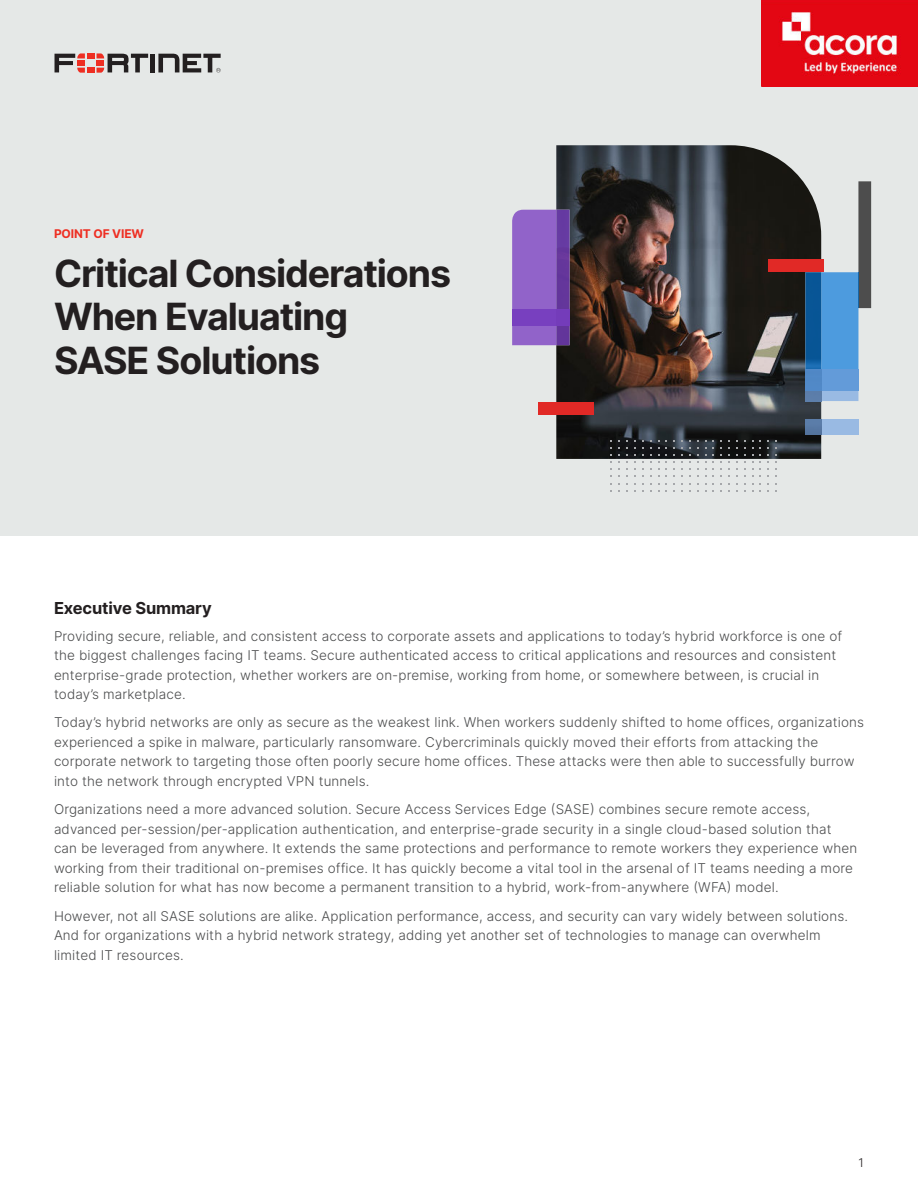
<style>
.page{position:relative;width:918px;height:1188px;background:#fff}
.page>*{position:absolute;margin:0;border:0;box-sizing:border-box;transform-origin:0 0}
.t1{font:700 37.5px/43.5px "Inter";letter-spacing:-.03em;color:#231f20}
.t2{font:700 16.5px "Inter";letter-spacing:-.01em;color:#231f20}
.t3{font:300 13.5px/19.5px "Inter";letter-spacing:.01em;color:#4b4c4d}
.t4{font:700 12px "Inter";letter-spacing:-.01em;color:#ee2e22}
.t5{font:300 12px "Inter";color:#231f20}
</style>
<div class="page">
<div style="left:0;top:0;width:918px;height:536px;background:#e5e8e7"></div>
<div style="left:150px;top:54px;width:5px;height:18px;background:#231f20"></div>
<svg style="left:158px;top:54px;width:63px;height:18px"></svg>
<svg style="left:55px;top:53px;width:93px;height:20px"></svg>
<img style="left:556px;top:145px;width:265px;height:314px">
<svg style="left:626px;top:440px;width:2px;height:9px"></svg>
<svg style="left:634px;top:440px;width:2px;height:9px"></svg>
<svg style="left:642px;top:440px;width:2px;height:9px"></svg>
<svg style="left:650px;top:440px;width:2px;height:9px"></svg>
<svg style="left:673px;top:440px;width:2px;height:9px"></svg>
<svg style="left:681px;top:440px;width:2px;height:9px"></svg>
<svg style="left:689px;top:440px;width:2px;height:9px"></svg>
<svg style="left:697px;top:440px;width:2px;height:9px"></svg>
<svg style="left:720px;top:440px;width:2px;height:9px"></svg>
<svg style="left:728px;top:440px;width:2px;height:9px"></svg>
<svg style="left:736px;top:440px;width:2px;height:9px"></svg>
<svg style="left:744px;top:440px;width:2px;height:9px"></svg>
<svg style="left:767px;top:440px;width:2px;height:9px"></svg>
<svg style="left:775px;top:440px;width:2px;height:9px"></svg>
<img style="left:805px;top:272px;width:16px;height:129px">
<svg style="left:821px;top:181px;width:50px;height:220px"></svg>
<div style="left:821px;top:369px;width:37px;height:22px;background:#639bd9"></div>
<img style="left:805px;top:369px;width:16px;height:22px">
<div style="left:821px;top:419px;width:37px;height:16px;background:#99bae3"></div>
<img style="left:805px;top:419px;width:16px;height:16px">
<div style="left:512px;top:210px;width:44px;height:135px;background:#9163c9"></div>
<img style="left:556px;top:210px;width:14px;height:135px">
<div style="left:768px;top:259px;width:56px;height:13px;background:#e12926"></div>
<div style="left:538px;top:402px;width:56px;height:13px;background:#e12926"></div>
<svg style="left:570px;top:309px;width:1px;height:16px"></svg>
<div style="left:512px;top:309px;width:44px;height:16px;background:#7840bf"></div>
<img style="left:556px;top:309px;width:14px;height:16px">
<img style="left:762px;top:0;width:156px;height:86px">
<p class="t4" style="left:54px;top:227px;width:92px">POINT OF VIEW</p>
<h1 class="t1" style="left:54px;top:252px;width:399px">Critical Considerations<br>When Evaluating<br>SASE Solutions</h1>
<p class="t2" style="left:54px;top:599px;width:159px">Executive Summary</p>
<p class="t3" style="left:54px;top:626px;width:790px">Providing secure, reliable, and consistent access to corporate assets and applications to today’s hybrid workforce is one of the biggest challenges facing IT teams. Secure authenticated access to critical applications and resources and consistent enterprise-grade protection, whether workers are on-premise, working from home, or somewhere between, is crucial in today’s marketplace.</p>
<p class="t3" style="left:54px;top:713px;width:812px">Today’s hybrid networks are only as secure as the weakest link. When workers suddenly shifted to home offices, organizations experienced a spike in malware, particularly ransomware. Cybercriminals quickly moved their efforts from attacking the corporate network to targeting those often poorly secure home offices. These attacks were then able to successfully burrow into the network through encrypted VPN tunnels.</p>
<p class="t3" style="left:54px;top:800px;width:805px">Organizations need a more advanced solution. Secure Access Services Edge (SASE) combines secure remote access, advanced per-session/per-application authentication, and enterprise-grade security in a single cloud-based solution that can be leveraged from anywhere. It extends the same protections and performance to remote workers they experience when working from their traditional on-premises office. It has quickly become a vital tool in the arsenal of IT teams needing a more reliable solution for what has now become a permanent transition to a hybrid, work-from-anywhere (WFA) model.</p>
<p class="t3" style="left:54px;top:906px;width:796px">However, not all SASE solutions are alike. Application performance, access, and security can vary widely between solutions.<br>And for organizations with a hybrid network strategy, adding yet another set of technologies to manage can overwhelm limited IT resources.</p>
<p class="t5" style="left:859px;top:1155px;width:7px">1</p>
</div>
